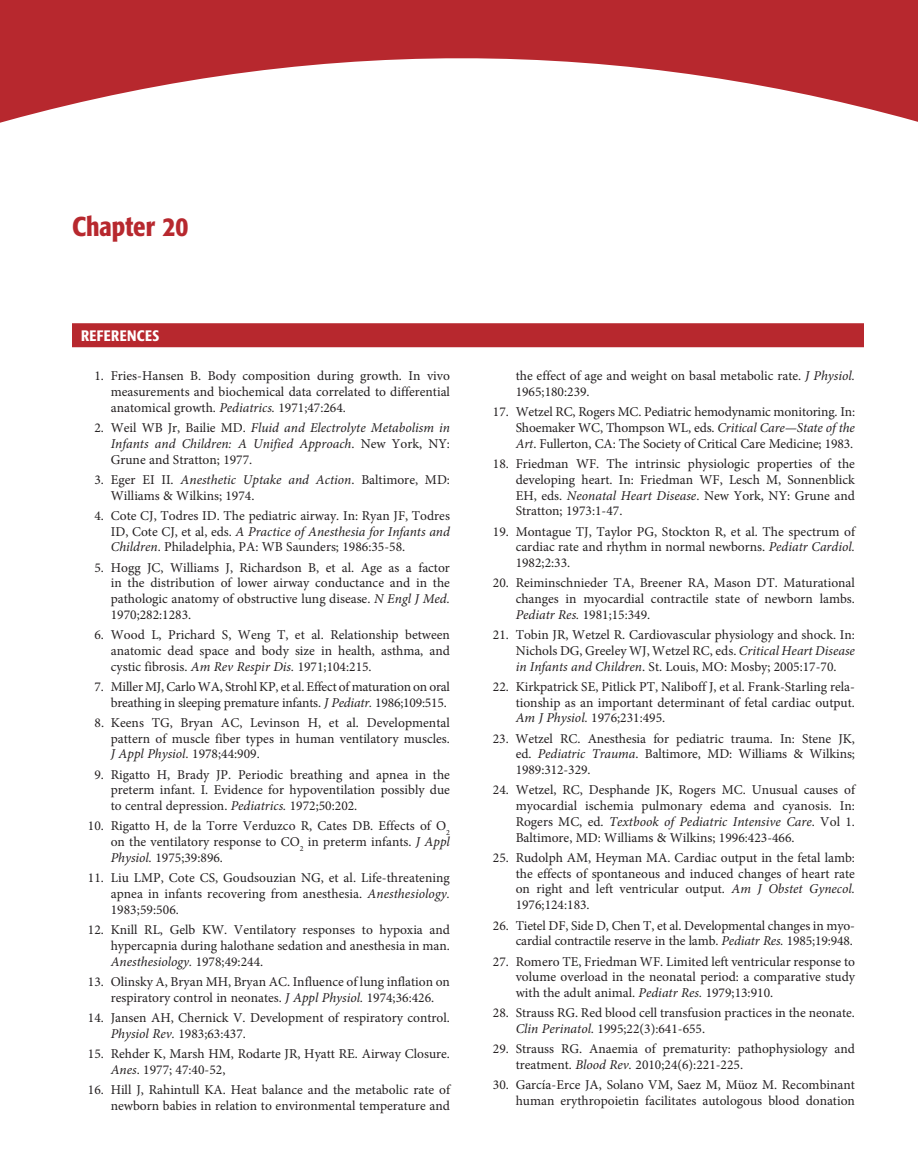
<style>
.page{position:relative;width:918px;height:1175px;background:#fff}
.page>*{position:absolute;margin:0;border:0;box-sizing:border-box;transform-origin:0 0}
.t1{font:500 condensed 27px "Formata";color:#b7282e}
.t2{font:500 condensed 15px "Formata";letter-spacing:.03em;color:#fff}
.t3{font:13.5px/15.8px "Minion Pro";color:#231f20;text-align:justify}
.t4{font:italic 13.5px/15.8px "Minion Pro";color:#231f20;text-align:justify}
.s1{font-style:italic}
.s2{font-style:normal}
</style>
<div class="page">
<svg style="left:0;top:0;width:918px;height:123px;fill:#b7282e"></svg>
<div style="left:72px;top:323px;width:792px;height:24px;background:#b7282e"></div>
<h1 class="t1" style="left:72px;top:215px;width:118px">Chapter 20</h1>
<p class="t2" style="left:81px;top:329px;width:80px">REFERENCES</p>
<p class="t3" style="left:111px;top:369px;width:341px;text-indent:-16px">1. Fries-Hansen B. Body composition during growth. In vivo measurements and biochemical data correlated to differential anatomical growth. <span class="s1">Pediatrics.</span> 1971;47:264.</p>
<p class="t4" style="left:111px;top:421px;width:341px;text-indent:-16px"><span class="s2">2. Weil WB Jr, Bailie MD.</span> Fluid and Electrolyte Metabolism in Infants and Children: A Unified Approach<span class="s2">. New York, NY:<br>Grune and Stratton; 1977.</span></p>
<p class="t3" style="left:111px;top:472px;width:341px;text-indent:-16px">3. Eger EI II. <span class="s1">Anesthetic Uptake and Action</span>. Baltimore, MD:<br>Williams &amp; Wilkins; 1974.</p>
<p class="t3" style="left:111px;top:508px;width:341px;text-indent:-16px">4. Cote CJ, Todres ID. The pediatric airway. In: Ryan JF, Todres ID, Cote CJ, et al, eds. <span class="s1">A Practice of Anesthesia for Infants and Children</span>. Philadelphia, PA: WB Saunders; 1986:35-58.</p>
<p class="t3" style="left:111px;top:560px;width:341px;text-indent:-16px">5. Hogg JC, Williams J, Richardson B, et al. Age as a factor in the distribution of lower airway conductance and in the pathologic anatomy of obstructive lung disease. <span class="s1">N Engl J Med.<br></span>1970;282:1283.</p>
<p class="t3" style="left:111px;top:628px;width:341px;text-indent:-16px">6. Wood L, Prichard S, Weng T, et al. Relationship between anatomic dead space and body size in health, asthma, and cystic fibrosis. <span class="s1">Am Rev Respir Dis.</span> 1971;104:215.</p>
<p class="t3" style="left:94px;top:679px;width:357px;text-align:right">7. Miller MJ, Carlo WA, Strohl KP, et al. Effect of maturation on oral breathing in sleeping premature infants. <span class="s1">J Pediatr.</span> 1986;109:515.</p>
<p class="t3" style="left:111px;top:715px;width:341px;text-indent:-16px">8. Keens TG, Bryan AC, Levinson H, et al. Developmental pattern of muscle fiber types in human ventilatory muscles.<br><span class="s1">J Appl Physiol.</span> 1978;44:909.</p>
<p class="t3" style="left:111px;top:767px;width:341px;text-indent:-16px">9. Rigatto H, Brady JP. Periodic breathing and apnea in the preterm infant. I. Evidence for hypoventilation possibly due to central depression. <span class="s1">Pediatrics.</span> 1972;50:202.</p>
<p class="t3" style="left:111px;top:819px;width:341px;text-indent:-23px">10. Rigatto H, de la Torre Verduzco R, Cates DB. Effects of O<sub>2 </sub>on the ventilatory response to CO<sub>2</sub> in preterm infants. <span class="s1">J Appl Physiol.</span> 1975;39:896.</p>
<p class="t3" style="left:111px;top:871px;width:341px;text-indent:-23px">11. Liu LMP, Cote CS, Goudsouzian NG, et al. Life-threatening apnea in infants recovering from anesthesia. <span class="s1">Anesthesiology.<br></span>1983;59:506.</p>
<p class="t3" style="left:111px;top:922px;width:341px;text-indent:-23px">12. Knill RL, Gelb KW. Ventilatory responses to hypoxia and hypercapnia during halothane sedation and anesthesia in man.<br><span class="s1">Anesthesiology.</span> 1978;49:244.</p>
<p class="t3" style="left:88px;top:974px;width:364px;text-align:center">13. Olinsky A, Bryan MH, Bryan AC. Influence of lung inflation on respiratory control in neonates. <span class="s1">J Appl Physiol.</span> 1974;36:426.</p>
<p class="t3" style="left:111px;top:1010px;width:341px;text-indent:-23px">14. Jansen AH, Chernick V. Development of respiratory control.<br><span class="s1">Physiol Rev.</span> 1983;63:437.</p>
<p class="t3" style="left:111px;top:1046px;width:341px;text-indent:-23px">15. Rehder K, Marsh HM, Rodarte JR, Hyatt RE. Airway Closure.<br><span class="s1">Anes</span>. 1977; 47:40-52,</p>
<p class="t3" style="left:88px;top:1082px;width:364px;text-align:right">16. Hill J, Rahintull KA. Heat balance and the metabolic rate of newborn babies in relation to environmental temperature and</p>
<p class="t3" style="left:516px;top:369px;width:341px">the effect of age and weight on basal metabolic rate. <span class="s1">J Physiol.<br></span>1965;180:239.</p>
<p class="t3" style="left:516px;top:405px;width:341px;text-indent:-23px">17. Wetzel RC, Rogers MC. Pediatric hemodynamic monitoring. In:<br>Shoemaker WC, Thompson WL, eds. <span class="s1">Critical Care—State of the Art</span>. Fullerton, CA: The Society of Critical Care Medicine; 1983.</p>
<p class="t3" style="left:516px;top:457px;width:341px;text-indent:-23px">18. Friedman WF. The intrinsic physiologic properties of the developing heart. In: Friedman WF, Lesch M, Sonnenblick EH, eds. <span class="s1">Neonatal Heart Disease</span>. New York, NY: Grune and Stratton; 1973:1-47.</p>
<p class="t3" style="left:516px;top:524px;width:341px;text-indent:-23px">19. Montague TJ, Taylor PG, Stockton R, et al. The spectrum of cardiac rate and rhythm in normal newborns. <span class="s1">Pediatr Cardiol.<br></span>1982;2:33.</p>
<p class="t3" style="left:516px;top:576px;width:341px;text-indent:-23px">20. Reiminschnieder TA, Breener RA, Mason DT. Maturational changes in myocardial contractile state of newborn lambs.<br><span class="s1">Pediatr Res.</span> 1981;15:349.</p>
<p class="t3" style="left:516px;top:628px;width:341px;text-indent:-23px">21. Tobin JR, Wetzel R. Cardiovascular physiology and shock. In:<br>Nichols DG, Greeley WJ, Wetzel RC, eds. <span class="s1">Critical Heart Disease in Infants and Children</span>. St. Louis, MO: Mosby; 2005:17-70.</p>
<p class="t3" style="left:516px;top:679px;width:341px;text-indent:-23px">22. Kirkpatrick SE, Pitlick PT, Naliboff J, et al. Frank-Starling rela&shy;tionship as an important determinant of fetal cardiac output.<br><span class="s1">Am J Physiol.</span> 1976;231:495.</p>
<p class="t3" style="left:516px;top:731px;width:341px;text-indent:-23px">23. Wetzel RC. Anesthesia for pediatric trauma. In: Stene JK, ed. <span class="s1">Pediatric Trauma</span>. Baltimore, MD: Williams &amp; Wilkins; 1989:312-329.</p>
<p class="t3" style="left:516px;top:783px;width:341px;text-indent:-23px">24. Wetzel, RC, Desphande JK, Rogers MC. Unusual causes of myocardial ischemia pulmonary edema and cyanosis. In:<br>Rogers MC, ed. <span class="s1">Textbook of Pediatric Intensive Care</span>. Vol 1.<br>Baltimore, MD: Williams &amp; Wilkins; 1996:423-466.</p>
<p class="t3" style="left:516px;top:850px;width:341px;text-indent:-23px">25. Rudolph AM, Heyman MA. Cardiac output in the fetal lamb: the effects of spontaneous and induced changes of heart rate on right and left ventricular output. <span class="s1">Am J Obstet Gynecol.<br></span>1976;124:183.</p>
<p class="t3" style="left:493px;top:918px;width:364px;text-align:right">26. Tietel DF, Side D, Chen T, et al. Developmental changes in myo&shy;cardial contractile reserve in the lamb. <span class="s1">Pediatr Res.</span> 1985;19:948.</p>
<p class="t3" style="left:516px;top:954px;width:341px;text-indent:-23px">27. Romero TE, Friedman WF. Limited left ventricular response to volume overload in the neonatal period: a comparative study with the adult animal. <span class="s1">Pediatr Res.</span> 1979;13:910.</p>
<p class="t3" style="left:516px;top:1006px;width:341px;text-indent:-23px">28. Strauss RG. Red blood cell transfusion practices in the neonate.<br><span class="s1">Clin Perinatol.</span> 1995;22(3):641-655.</p>
<p class="t3" style="left:516px;top:1042px;width:341px;text-indent:-23px">29. Strauss RG. Anaemia of prematurity: pathophysiology and treatment. <span class="s1">Blood Rev.</span> 2010;24(6):221-225.</p>
<p class="t3" style="left:493px;top:1078px;width:364px;text-align:right">30. García-Erce JA, Solano VM, Saez M, Müoz M. Recombinant human erythropoietin facilitates autologous blood donation</p>
</div>
